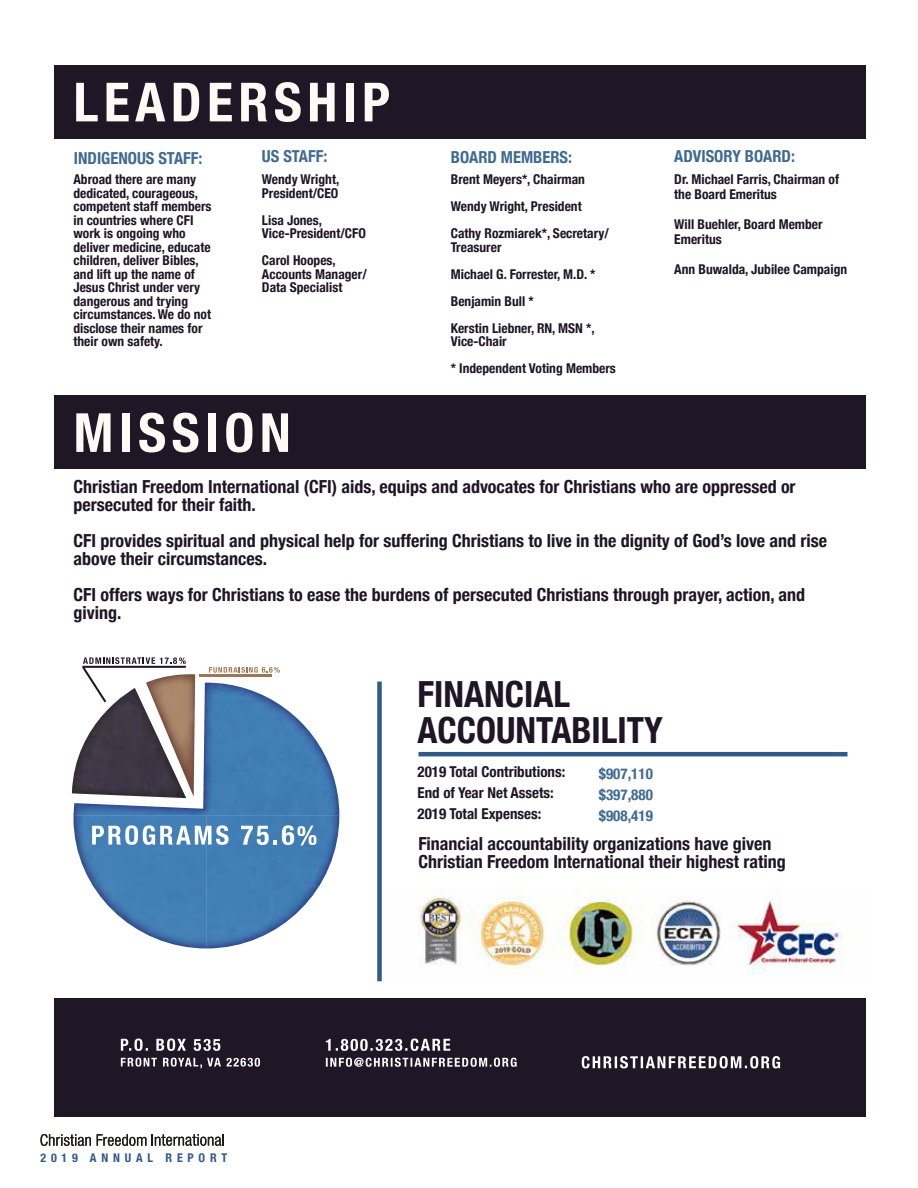
<style>
.page{position:relative;width:918px;height:1188px;background:#fff}
.page>*{position:absolute;margin:0;border:0;box-sizing:border-box;transform-origin:0 0}
.t1{font:700 condensed 54px "Helvetica Neue";letter-spacing:.1em;color:#fffaf4}
.t2{font:700 condensed 36px/36px "Helvetica Neue";color:#1f1526}
.t3{font:700 condensed 18px/18px "Helvetica Neue";color:#1f1526}
.t4{font:700 condensed 16.5px "Helvetica Neue";color:#3f6a91}
.t5{font:700 condensed 15px/21px "Helvetica Neue";color:#1f1526}
.t6{font:700 condensed 15px/21px "Helvetica Neue";color:#3f6a91;text-align:justify}
.t7{font:700 condensed 13.5px/13.5px "Helvetica Neue";color:#1f1526}
.t8{font:700 condensed 12px "Helvetica Neue";letter-spacing:.4em;color:#31598a}
</style>
<div class="page">
<svg style="left:40px;top:1134px;width:51px;height:12px"></svg>
<svg style="left:97px;top:1134px;width:49px;height:12px"></svg>
<svg style="left:152px;top:1134px;width:72px;height:12px"></svg>
<div style="left:54px;top:998px;width:812px;height:119px;background:#1f1626"></div>
<svg style="left:582px;top:1056px;width:198px;height:12px"></svg>
<svg style="left:326px;top:1058px;width:191px;height:9px"></svg>
<svg style="left:326px;top:1039px;width:124px;height:12px"></svg>
<svg style="left:121px;top:1058px;width:139px;height:10px"></svg>
<svg style="left:121px;top:1039px;width:99px;height:12px"></svg>
<img style="left:418px;top:888px;width:424px;height:87px">
<img style="left:72px;top:702px;width:74px;height:92px">
<img style="left:74px;top:771px;width:265px;height:177px">
<img style="left:204px;top:683px;width:128px;height:88px">
<img style="left:146px;top:674px;width:49px;height:123px">
<hr style="left:200px;top:675px;width:72px;height:2px;background:#9c7753">
<svg style="left:92px;top:825px;width:137px;height:20px"></svg>
<svg style="left:241px;top:825px;width:76px;height:20px"></svg>
<svg style="left:82px;top:657px;width:104px;height:45px"></svg>
<svg style="left:209px;top:667px;width:71px;height:6px"></svg>
<div style="left:54px;top:65px;width:812px;height:73px;background:#1f1626"></div>
<div style="left:54px;top:396px;width:812px;height:73px;background:#1f1626"></div>
<div style="left:377px;top:682px;width:5px;height:299px;background:#31598a"></div>
<hr style="left:419px;top:752px;width:429px;height:4px;background:#31598a">
<h1 class="t1" style="left:73px;top:57px;width:318px">LEADERSHIP</h1>
<p class="t4" style="left:74px;top:145px;width:130px">INDIGENOUS STAFF:</p>
<p class="t4" style="left:262px;top:142px;width:67px">US STAFF:</p>
<p class="t4" style="left:674px;top:143px;width:122px">ADVISORY BOARD:</p>
<p class="t7" style="left:674px;top:171px;width:166px;line-height:15px">Dr. Michael Farris, Chairman of the Board Emeritus</p>
<p class="t7" style="left:674px;top:216px;width:150px;line-height:15px">Will Buehler, Board Member<br>Emeritus</p>
<p class="t7" style="left:674px;top:262px;width:174px">Ann Buwalda, Jubilee Campaign</p>
<p class="t4" style="left:451px;top:143px;width:123px">BOARD MEMBERS:</p>
<p class="t7" style="left:451px;top:165px;width:160px;line-height:27px">Brent Meyers*, Chairman<br>Wendy Wright, President<br>Cathy Rozmiarek*, Secretary/</p>
<p class="t7" style="left:451px;top:233px;width:146px;line-height:27px">Treasurer<br>Michael G. Forrester, M.D. *<br>Benjamin Bull *<br>Kerstin Liebner, RN, MSN *,</p>
<p class="t7" style="left:451px;top:327px;width:167px;line-height:27px">Vice-Chair<br>* Independent Voting Members</p>
<p class="t7" style="left:262px;top:172px;width:79px">Wendy Wright,<br>President/CEO</p>
<p class="t7" style="left:262px;top:212px;width:105px">Lisa Jones,<br>Vice-President/CFO</p>
<p class="t7" style="left:262px;top:253px;width:106px">Carol Hoopes,<br>Accounts Manager/<br>Data Specialist</p>
<p class="t7" style="left:73px;top:172px;width:140px">Abroad there are many dedicated, courageous, competent staff members in countries where CFI work is ongoing who deliver medicine, educate children, deliver Bibles, and lift up the name of<br>Jesus Christ under very dangerous and trying circumstances. We do not disclose their names for their own safety.</p>
<h1 class="t1" style="left:73px;top:388px;width:219px">MISSION</h1>
<h3 class="t3" style="left:73px;top:476px;width:724px">Christian Freedom International (CFI) aids, equips and advocates for Christians who are oppressed or persecuted for their faith.</h3>
<h3 class="t3" style="left:73px;top:530px;width:755px">CFI provides spiritual and physical help for suffering Christians to live in the dignity of God’s love and rise above their circumstances.</h3>
<h3 class="t3" style="left:73px;top:584px;width:733px">CFI offers ways for Christians to ease the burdens of persecuted Christians through prayer, action, and giving.</h3>
<h2 class="t2" style="left:417px;top:674px;width:247px">FINANCIAL<br>ACCOUNTABILITY</h2>
<p class="t5" style="left:418px;top:760px;width:149px">2019 Total Contributions:<br>End of Year Net Assets:<br>2019 Total Expenses:</p>
<p class="t6" style="left:599px;top:762px;width:55px">$907,110 $397,880 $908,419</p>
<p class="t8" style="left:40px;top:1148px;width:188px">2019 ANNUAL REPORT</p>
<h3 class="t3" style="left:419px;top:833px;width:369px">Financial accountability organizations have given<br>Christian Freedom International their highest rating</h3>
</div>
